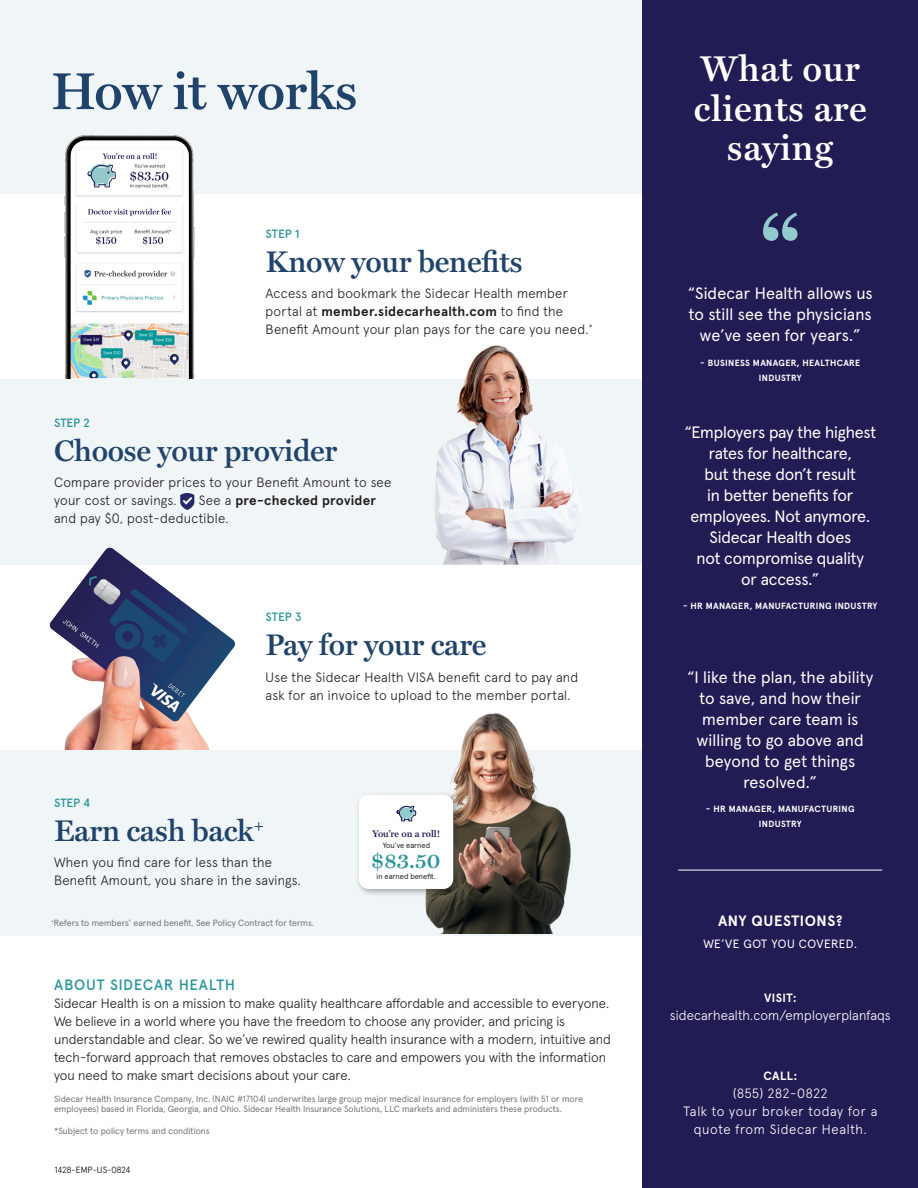
<style>
.page{position:relative;width:918px;height:1188px;background:#fff}
.page>*{position:absolute;margin:0;border:0;box-sizing:border-box;transform-origin:0 0}
.t1{font:600 52.2px "Miller Text";letter-spacing:-.01em;color:#20436b}
.t2{font:600 36px/39.6px "Miller Text";letter-spacing:.02em;color:#fff;text-align:center}
.t3{font:600 30px "Miller Text";letter-spacing:-.01em;color:#20436b}
.t4{font:600 21.6px "Miller Text";color:#2c949a}
.t5{font:16.5px/21px "Apercu Pro";letter-spacing:.01em;color:#fff;text-align:center}
.t6{font:16.5px/21px "Apercu Pro";letter-spacing:-.01em;color:#fff;text-align:center}
.t7{font:500 15px "Apercu Pro";letter-spacing:.045em;color:#2d969c}
.t8{font:700 15px "Apercu Pro";letter-spacing:.03em;color:#fff}
.t9{font:300 13.5px/18px "Apercu Pro";color:#231f20}
.t10{font:300 13.5px/18px "Apercu Pro";letter-spacing:.02em;color:#231f20}
.t11{font:300 13.5px/18px "Apercu Pro";letter-spacing:.05em;color:#fff;text-align:center}
.t12{font:300 13.5px "Apercu Pro";letter-spacing:.025em;color:#fff}
.t13{font:500 12px "Apercu Pro";letter-spacing:-.01em;color:#2d969c}
.t14{font:12px "Apercu Pro";letter-spacing:.035em;color:#fff}
.t15{font:700 12px "Apercu Pro";letter-spacing:.025em;color:#fff}
.t16{font:600 9.6px "Miller Text";color:#191654}
.t17{font:9px/10.8px "Apercu Pro";color:#757575}
.t18{font:700 9px/15px "Apercu Pro";letter-spacing:.035em;color:#fff;text-align:center}
.t19{font:300 9px "Apercu Pro";color:#030104}
.t20{font:7.65px "Apercu Pro";color:#231f20}
.s1{font-weight:700}
</style>
<div class="page">
<div style="left:0;top:0;width:643px;height:194px;background:#f0f5f7"></div>
<div style="left:0;top:379px;width:643px;height:185px;background:#f0f5f7"></div>
<img style="left:464px;top:345px;width:37px;height:38px">
<img style="left:44px;top:547px;width:197px;height:203px">
<div style="left:0;top:750px;width:643px;height:185px;background:#f0f5f7"></div>
<div style="left:643px;top:0;width:275px;height:1188px;background:#211d54"></div>
<svg style="left:763px;top:213px;width:35px;height:28px"></svg>
<hr style="left:678px;top:870px;width:204px;height:1px;background:#fff">
<svg style="left:180px;top:493px;width:14px;height:17px"></svg>
<img style="left:425px;top:712px;width:146px;height:222px">
<div style="left:355px;top:791px;width:106px;height:106px;background:#231f20;opacity:.39"></div>
<div style="left:359px;top:795px;width:94px;height:94px;background:#fff;border-radius:10px"></div>
<svg style="left:396px;top:805px;width:21px;height:17px"></svg>
<img style="left:64px;top:136px;width:130px;height:242px">
<p class="t1" style="left:51px;top:50px;width:308px">How it works</p>
<p class="t13" style="left:266px;top:225px;width:35px">STEP 1</p>
<p class="t3" style="left:266px;top:238px;width:258px">Know your benefits</p>
<p class="t10" style="left:266px;top:284px;width:328px">Access and bookmark the Sidecar Health member portal at <span class="s1">member.sidecarhealth.com</span> to find the<br>Benefit Amount your plan pays for the care you need.<sup>*</sup></p>
<p class="t13" style="left:54px;top:414px;width:38px">STEP 2</p>
<p class="t3" style="left:54px;top:427px;width:285px">Choose your provider</p>
<p class="t10" style="left:54px;top:472px;width:339px">Compare provider prices to your Benefit Amount to see</p>
<p class="t9" style="left:54px;top:490px;width:124px">your cost or savings.</p>
<p class="t10" style="left:54px;top:490px;width:324px;text-indent:145px">See a <span class="s1">pre-checked provider </span>and pay $0, post-deductible.</p>
<p class="t13" style="left:266px;top:608px;width:38px">STEP 3</p>
<p class="t3" style="left:266px;top:621px;width:223px">Pay for your care</p>
<p class="t10" style="left:266px;top:667px;width:314px">Use the Sidecar Health VISA benefit card to pay and ask for an invoice to upload to the member portal.</p>
<p class="t13" style="left:54px;top:794px;width:38px">STEP 4</p>
<p class="t3" style="left:54px;top:807px;width:211px">Earn cash back<sup>+</sup></p>
<p class="t10" style="left:54px;top:852px;width:248px">When you find care for less than the<br>Benefit Amount, you share in the savings.</p>
<p class="t17" style="left:51px;top:917px;width:265px"><sup>+</sup>Refers to members’ earned benefit. See Policy Contract for terms.</p>
<p class="t16" style="left:373px;top:827px;width:69px">You’re on a roll!</p>
<p class="t20" style="left:383px;top:839px;width:49px">You’ve earned</p>
<p class="t20" style="left:377px;top:870px;width:61px">in earned benefit.</p>
<p class="t4" style="left:371px;top:843px;width:71px">$83.50</p>
<p class="t7" style="left:54px;top:973px;width:183px">ABOUT SIDECAR HEALTH</p>
<p class="t9" style="left:54px;top:993px;width:559px">Sidecar Health is on a mission to make quality healthcare affordable and accessible to everyone.<br>We believe in a world where you have the freedom to choose any provider, and pricing is understandable and clear. So we’ve rewired quality health insurance with a modern, intuitive and tech-forward approach that removes obstacles to care and empowers you with the information you need to make smart decisions about your care.</p>
<p class="t17" style="left:54px;top:1092px;width:530px">Sidecar Health Insurance Company, Inc. (NAIC #17104) underwrites large group major medical insurance for employers (with 51 or more employees) based in Florida, Georgia, and Ohio. Sidecar Health Insurance Solutions, LLC markets and administers these products.</p>
<p class="t17" style="left:54px;top:1125px;width:157px">*Subject to policy terms and conditions</p>
<p class="t19" style="left:55px;top:1163px;width:77px">1428-EMP-US-0824</p>
<p class="t2" style="left:694px;top:47px;width:174px">What our clients are saying</p>
<p class="t5" style="left:688px;top:282px;width:186px">“Sidecar Health allows us to still see the physicians we’ve seen for years.”</p>
<p class="t18" style="left:700px;top:355px;width:161px">- BUSINESS MANAGER, HEALTHCARE<br>INDUSTRY</p>
<p class="t6" style="left:684px;top:420px;width:193px">“Employers pay the highest rates for healthcare,<br>but these don’t result<br>in better benefits for employees. Not anymore.<br>Sidecar Health does<br>not compromise quality<br>or access.”</p>
<p class="t18" style="left:683px;top:598px;width:196px">- HR MANAGER, MANUFACTURING INDUSTRY</p>
<p class="t5" style="left:687px;top:665px;width:188px">“I like the plan, the ability to save, and how their member care team is willing to go above and beyond to get things resolved.”</p>
<p class="t18" style="left:706px;top:801px;width:150px">- HR MANAGER, MANUFACTURING<br>INDUSTRY</p>
<p class="t8" style="left:718px;top:909px;width:126px">ANY QUESTIONS?</p>
<p class="t14" style="left:703px;top:934px;width:155px">WE’VE GOT YOU COVERED.</p>
<p class="t15" style="left:764px;top:988px;width:34px">VISIT:</p>
<p class="t12" style="left:670px;top:1005px;width:222px">sidecarhealth.com/employerplanfaqs</p>
<p class="t15" style="left:764px;top:1066px;width:35px">CALL:</p>
<p class="t11" style="left:733px;top:1083px;width:96px">(855) 282-0822</p>
<p class="t11" style="left:683px;top:1101px;width:196px">Talk to your broker today for a quote from Sidecar Health.</p>
</div>
